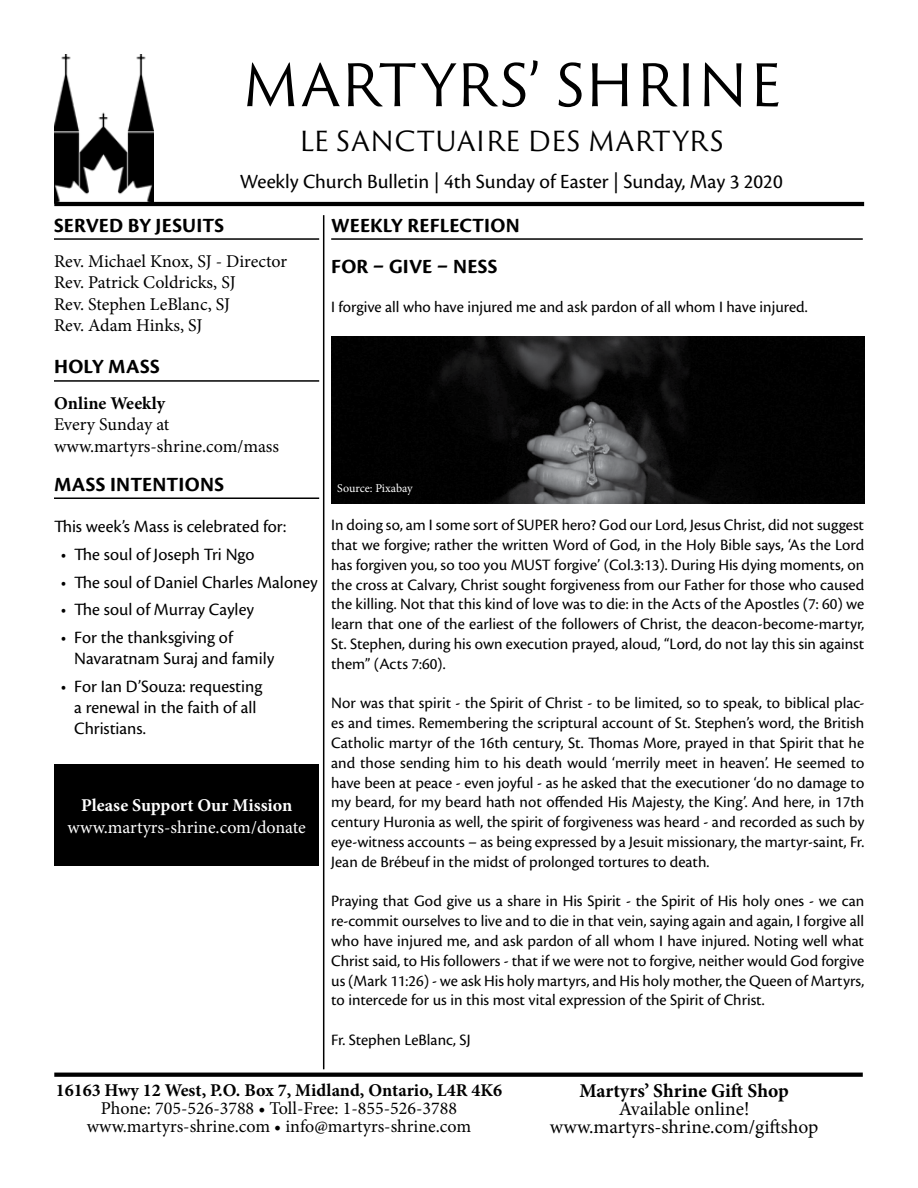
<style>
.page{position:relative;width:918px;height:1188px;background:#fff}
.page>*{position:absolute;margin:0;border:0;box-sizing:border-box;transform-origin:0 0}
.t1{font:57px "Trajan Sans Pro";letter-spacing:-.005em;color:#000}
.t2{font:27px "Trajan Sans Pro";color:#000}
.t3{font:700 21px "Cronos Pro";letter-spacing:.01em;color:#000}
.t4{font:21px "Cronos Pro";color:#000}
.t5{font:19.5px/18px "Minion Pro";color:#000;text-align:center}
.t6{font:700 19.5px "Minion Pro";color:#000}
.t7{font:18px/21.6px "Minion Pro";color:#000}
.t8{font:18px/21px "Cronos Pro";color:#000}
.t9{font:700 18px "Minion Pro";color:#000}
.t10{font:18px "Minion Pro";color:#fff}
.t11{font:700 18px "Minion Pro";color:#fff}
.t12{font:16.5px/19.8px "Cronos Pro";color:#000;text-align:justify}
.t13{font:12px "Minion Pro";color:#fff}
</style>
<div class="page">
<img style="left:54px;top:54px;width:100px;height:148px">
<hr style="left:54px;top:202px;width:810px;height:4px;background:#000">
<hr style="left:54px;top:238px;width:265px;height:2px;background:#000">
<hr style="left:54px;top:380px;width:265px;height:2px;background:#000">
<hr style="left:54px;top:497px;width:265px;height:2px;background:#000">
<svg style="left:54px;top:1073px;width:809px;height:4px;background:#0c0c0c"></svg>
<hr style="left:331px;top:238px;width:532px;height:2px;background:#000">
<hr style="left:323px;top:215px;width:1px;height:854px;background:#000">
<img style="left:331px;top:337px;width:533px;height:166px">
<div style="left:54px;top:765px;width:265px;height:101px;background:#000"></div>
<h1 class="t1" style="left:241px;top:45px;width:542px">MARTYRS’ SHRINE</h1>
<h2 class="t2" style="left:299px;top:122px;width:426px">LE SANCTUAIRE DES MARTYRS</h2>
<p class="t4" style="left:240px;top:169px;width:544px">Weekly Church Bulletin | 4th Sunday of Easter | Sunday, May 3 2020</p>
<p class="t3" style="left:54px;top:213px;width:172px">SERVED BY JESUITS</p>
<p class="t7" style="left:54px;top:250px;width:235px">Rev. Michael Knox, SJ - Director<br>Rev. Patrick Coldricks, SJ<br>Rev. Stephen LeBlanc, SJ<br>Rev. Adam Hinks, SJ</p>
<p class="t3" style="left:54px;top:355px;width:107px">HOLY MASS</p>
<p class="t9" style="left:54px;top:390px;width:113px">Online Weekly</p>
<p class="t7" style="left:54px;top:414px;width:227px">Every Sunday at www.martyrs-shrine.com/mass</p>
<p class="t3" style="left:54px;top:472px;width:172px">MASS INTENTIONS</p>
<p class="t8" style="left:54px;top:516px;width:234px">This week’s Mass is celebrated for:</p>
<p class="t8" style="left:61px;top:544px;width:195px">• The soul of Joseph Tri Ngo</p>
<p class="t8" style="left:61px;top:571px;width:259px">• The soul of Daniel Charles Maloney</p>
<p class="t8" style="left:61px;top:599px;width:195px">• The soul of Murray Cayley</p>
<p class="t8" style="left:74px;top:627px;width:202px;text-indent:-14px">• For the thanksgiving of<br>Navaratnam Suraj and family</p>
<p class="t8" style="left:74px;top:676px;width:190px;text-indent:-14px">• For Ian D’Souza: requesting a renewal in the faith of all<br>Christians.</p>
<p class="t11" style="left:81px;top:793px;width:213px">Please Support Our Mission</p>
<p class="t10" style="left:68px;top:815px;width:240px">www.martyrs-shrine.com/donate</p>
<p class="t3" style="left:331px;top:213px;width:190px">WEEKLY REFLECTION</p>
<p class="t3" style="left:331px;top:254px;width:168px">FOR – GIVE – NESS</p>
<p class="t12" style="left:331px;top:298px;width:478px">I forgive all who have injured me and ask pardon of all whom I have injured.</p>
<p class="t13" style="left:337px;top:481px;width:77px">Source: Pixabay</p>
<p class="t12" style="left:331px;top:515px;width:535px">In doing so, am I some sort of SUPER hero? God our Lord, Jesus Christ, did not suggest that we forgive; rather the written Word of God, in the Holy Bible says, ‘As the Lord has forgiven you, so too you MUST forgive’ (Col.3:13). During His dying moments, on the cross at Calvary, Christ sought forgiveness from our Father for those who caused the killing. Not that this kind of love was to die: in the Acts of the Apostles (7: 60) we learn that one of the earliest of the followers of Christ, the deacon-become-martyr, St. Stephen, during his own execution prayed, aloud, “Lord, do not lay this sin against them” (Acts 7:60).</p>
<p class="t12" style="left:331px;top:694px;width:535px">Nor was that spirit - the Spirit of Christ - to be limited, so to speak, to biblical plac&shy;es and times. Remembering the scriptural account of St. Stephen’s word, the British Catholic martyr of the 16th century, St. Thomas More, prayed in that Spirit that he and those sending him to his death would ‘merrily meet in heaven’. He seemed to have been at peace - even joyful - as he asked that the executioner ‘do no damage to my beard, for my beard hath not offended His Majesty, the King’. And here, in 17th century Huronia as well, the spirit of forgiveness was heard - and recorded as such by eye-witness accounts – as being expressed by a Jesuit missionary, the martyr-saint, Fr.<br>Jean de Brébeuf in the midst of prolonged tortures to death.</p>
<p class="t12" style="left:331px;top:892px;width:535px">Praying that God give us a share in His Spirit - the Spirit of His holy ones - we can re-commit ourselves to live and to die in that vein, saying again and again, I forgive all who have injured me, and ask pardon of all whom I have injured. Noting well what Christ said, to His followers - that if we were not to forgive, neither would God forgive us (Mark 11:26) - we ask His holy martyrs, and His holy mother, the Queen of Martyrs, to intercede for us in this most vital expression of the Spirit of Christ.</p>
<p class="t12" style="left:331px;top:1030px;width:141px">Fr. Stephen LeBlanc, SJ</p>
<p class="t9" style="left:56px;top:1077px;width:448px">16163 Hwy 12 West, P.O. Box 7, Midland, Ontario, L4R 4K6</p>
<p class="t7" style="left:87px;top:1099px;width:386px;line-height:18px;text-align:center">Phone: 705-526-3788 • Toll-Free: 1-855-526-3788 www.martyrs-shrine.com • info@martyrs-shrine.com</p>
<p class="t6" style="left:579px;top:1077px;width:211px">Martyrs’ Shrine Gift Shop</p>
<p class="t5" style="left:550px;top:1100px;width:270px">Available online! www.martyrs-shrine.com/giftshop</p>
</div>
